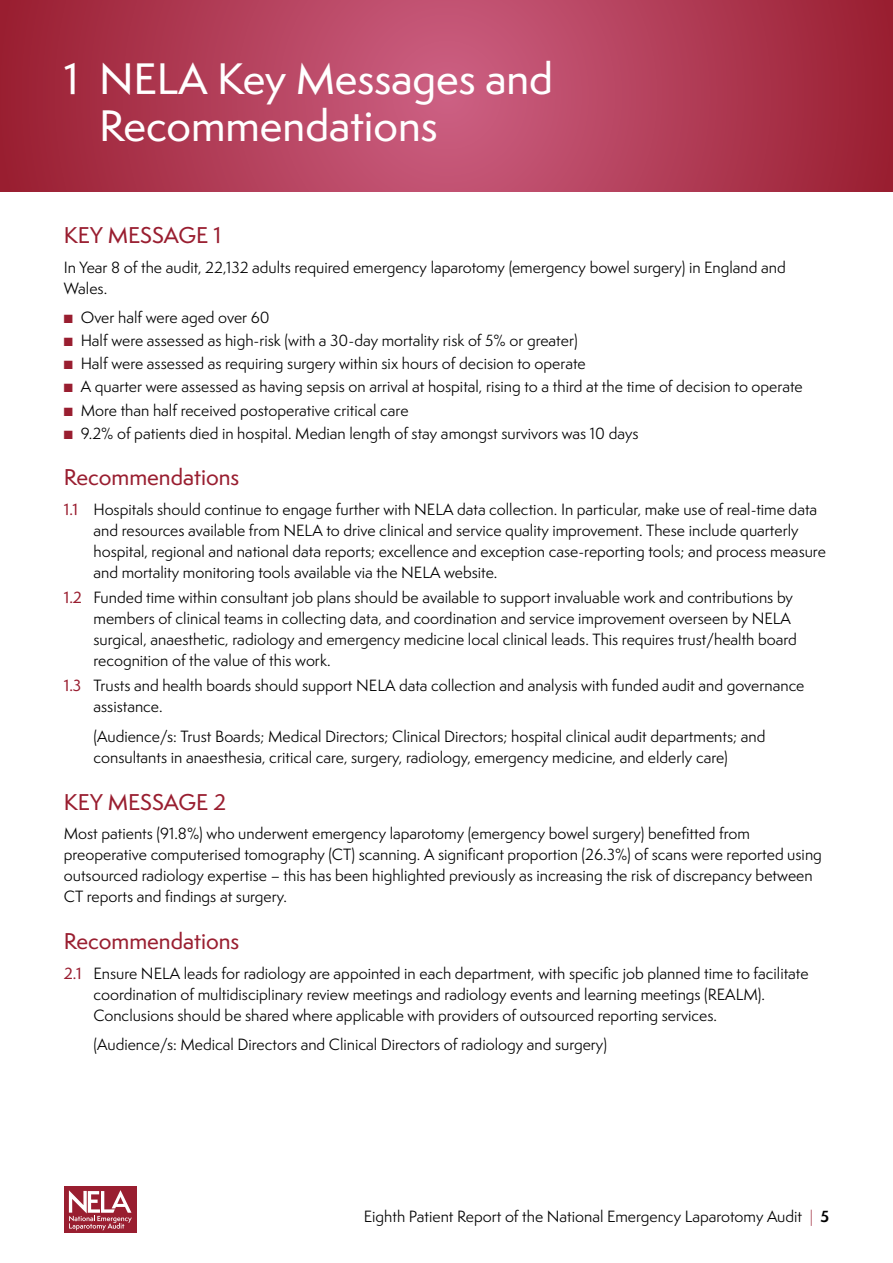
<style>
.page{position:relative;width:893px;height:1263px;background:#fff}
.page>*{position:absolute;margin:0;border:0;box-sizing:border-box;transform-origin:0 0}
.t1{font:500 40.5px/46.5px "Semplicita Pro";color:#fff}
.t2{font:500 21px "Semplicita Pro";color:#991e30}
.t3{font:15px/21px "Semplicita Pro";color:#000}
.s1{color:#991e30}
.s2{font-weight:500;color:#991e30}
.s3{font-weight:300;color:#991e30}
.s4{font-weight:700}
</style>
<div class="page">
<svg style="left:0;top:0;width:893px;height:192px;background:#b13d58"></svg>
<div style="left:64px;top:1186px;width:73px;height:47px;background:#991e30"></div>
<svg style="left:69px;top:1190px;width:63px;height:40px"></svg>
<h1 class="t1" style="left:99px;top:56px;width:456px;text-indent:-35px">1 NELA Key Messages and<br>Recommendations</h1>
<h2 class="t2" style="left:64px;top:220px;width:159px">KEY MESSAGE 1</h2>
<p class="t3" style="left:64px;top:256px;width:723px">In Year 8 of the audit, 22,132 adults required emergency laparotomy (emergency bowel surgery) in England and<br>Wales.</p>
<p class="t3" style="left:64px;top:307px;width:208px"><span class="s1">■</span> Over half were aged over 60</p>
<p class="t3" style="left:64px;top:330px;width:515px"><span class="s1">■</span> Half were assessed as high-risk (with a 30-day mortality risk of 5% or greater)</p>
<p class="t3" style="left:64px;top:353px;width:523px"><span class="s1">■</span> Half were assessed as requiring surgery within six hours of decision to operate</p>
<p class="t3" style="left:64px;top:376px;width:740px"><span class="s1">■</span> A quarter were assessed as having sepsis on arrival at hospital, rising to a third at the time of decision to operate</p>
<p class="t3" style="left:64px;top:399px;width:346px"><span class="s1">■</span> More than half received postoperative critical care</p>
<p class="t3" style="left:64px;top:422px;width:576px"><span class="s1">■</span> 9.2% of patients died in hospital. Median length of stay amongst survivors was 10 days</p>
<h2 class="t2" style="left:64px;top:463px;width:177px">Recommendations</h2>
<p class="t3" style="left:94px;top:499px;width:734px;text-indent:-30px"><span class="s2">1.1</span> Hospitals should continue to engage further with NELA data collection. In particular, make use of real-time data and resources available from NELA to drive clinical and service quality improvement. These include quarterly hospital, regional and national data reports; excellence and exception case-reporting tools; and process measure and mortality monitoring tools available via the NELA website.</p>
<p class="t3" style="left:94px;top:587px;width:705px;text-indent:-30px"><span class="s2">1.2</span> Funded time within consultant job plans should be available to support invaluable work and contributions by members of clinical teams in collecting data, and coordination and service improvement overseen by NELA surgical, anaesthetic, radiology and emergency medicine local clinical leads. This requires trust/health board recognition of the value of this work.</p>
<p class="t3" style="left:94px;top:675px;width:712px;text-indent:-30px"><span class="s2">1.3</span> Trusts and health boards should support NELA data collection and analysis with funded audit and governance assistance.</p>
<p class="t3" style="left:94px;top:726px;width:673px">(Audience/s: Trust Boards; Medical Directors; Clinical Directors; hospital clinical audit departments; and consultants in anaesthesia, critical care, surgery, radiology, emergency medicine, and elderly care)</p>
<h2 class="t2" style="left:64px;top:787px;width:164px">KEY MESSAGE 2</h2>
<p class="t3" style="left:64px;top:823px;width:760px">Most patients (91.8%) who underwent emergency laparotomy (emergency bowel surgery) benefitted from preoperative computerised tomography (CT) scanning. A significant proportion (26.3%) of scans were reported using outsourced radiology expertise – this has been highlighted previously as increasing the risk of discrepancy between CT reports and findings at surgery.</p>
<h2 class="t2" style="left:64px;top:926px;width:177px">Recommendations</h2>
<p class="t3" style="left:94px;top:962px;width:717px;text-indent:-30px"><span class="s2">2.1</span> Ensure NELA leads for radiology are appointed in each department, with specific job planned time to facilitate coordination of multidisciplinary review meetings and radiology events and learning meetings (REALM).<br>Conclusions should be shared where applicable with providers of outsourced reporting services.</p>
<p class="t3" style="left:94px;top:1034px;width:515px">(Audience/s: Medical Directors and Clinical Directors of radiology and surgery)</p>
<p class="t3" style="left:364px;top:1205px;width:467px">Eighth Patient Report of the National Emergency Laparotomy Audit <span class="s3">|</span> <span class="s4">5</span></p>
</div>
